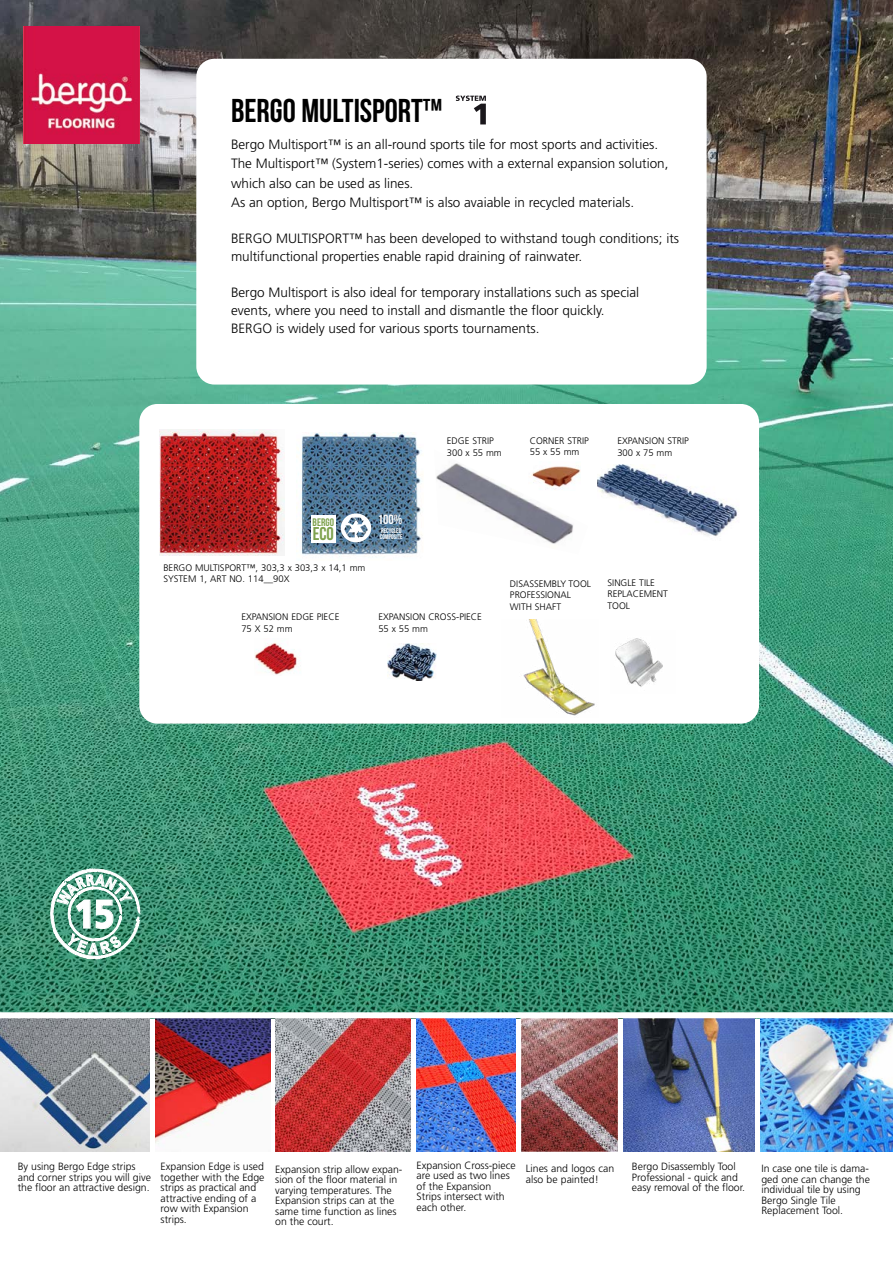
<style>
.page{position:relative;width:893px;height:1263px;background:#fff}
.page>*{position:absolute;margin:0;border:0;box-sizing:border-box;transform-origin:0 0}
.t1{font:900 40.05px "Frutiger";color:#fff;scale:.85 1}
.t2{font:33px "Bebas Neue";color:#000}
.t3{font:18.45px "Bebas Neue";color:#7da14d}
.t4{font:300 13.5px/19.5px "Frutiger";color:#000}
.t5{font:13.5px "Bebas Neue";color:#fff}
.t6{font:10.95px "Bebas Neue";color:#7da14d}
.t7{font:300 10.5px/10.5px "Frutiger";color:#000}
.t8{font:300 9.45px/11.4px "Frutiger";color:#000}
.t9{font:6.75px/6px "Bebas Neue";color:#fff}
</style>
<div class="page">
<img style="left:0;top:0;width:893px;height:1012px">
<div style="left:139px;top:404px;width:620px;height:320px;background:#fff;border-radius:18px"></div>
<div style="left:196px;top:59px;width:511px;height:326px;background:#fff;border-radius:18px"></div>
<img style="left:436px;top:463px;width:145px;height:81px">
<img style="left:523px;top:619px;width:72px;height:97px">
<img style="left:615px;top:638px;width:48px;height:49px">
<img style="left:388px;top:643px;width:48px;height:37px">
<img style="left:597px;top:465px;width:142px;height:71px">
<img style="left:521px;top:1018px;width:97px;height:134px">
<img style="left:0;top:1018px;width:150px;height:134px">
<img style="left:623px;top:1018px;width:132px;height:134px">
<img style="left:760px;top:1018px;width:133px;height:134px">
<img style="left:275px;top:1018px;width:136px;height:134px">
<img style="left:417px;top:1018px;width:99px;height:134px">
<img style="left:155px;top:1018px;width:115px;height:126px">
<img style="left:255px;top:642px;width:43px;height:33px">
<svg style="left:456px;top:96px;width:30px;height:28px"></svg>
<img style="left:159px;top:429px;width:126px;height:126px">
<img style="left:300px;top:432px;width:123px;height:125px">
<div style="left:311px;top:515px;width:25px;height:27px;background:#fff"></div>
<svg style="left:341px;top:513px;width:30px;height:29px"></svg>
<img style="left:23px;top:27px;width:116px;height:117px">
<svg style="left:50px;top:868px;width:91px;height:91px;background:#589c83"></svg>
<h2 class="t2" style="left:231px;top:92px;width:213px">BERGO MULTISPORT™</h2>
<p class="t4" style="left:231px;top:134px;width:439px">Bergo Multisport™ is an all-round sports tile for most sports and activities.<br>The Multisport™ (System1-series) comes with a external expansion solution, which also can be used as lines.<br>As an option, Bergo Multisport™ is also avaiable in recycled materials.</p>
<p class="t4" style="left:231px;top:230px;width:450px;line-height:18px">BERGO MULTISPORT™ has been developed to withstand tough conditions; its multifunctional properties enable rapid draining of rainwater.</p>
<p class="t4" style="left:231px;top:284px;width:410px;line-height:18px">Bergo Multisport is also ideal for temporary installations such as special events, where you need to install and dismantle the floor quickly.<br>BERGO is widely used for various sports tournaments.</p>
<p class="t8" style="left:447px;top:435px;width:56px">EDGE STRIP<br>300 x 55 mm</p>
<p class="t8" style="left:530px;top:435px;width:61px">CORNER STRIP<br>55 x 55 mm</p>
<p class="t8" style="left:617px;top:436px;width:73px">EXPANSION STRIP<br>300 x 75 mm</p>
<p class="t5" style="left:378px;top:512px;width:26px">100%</p>
<p class="t6" style="left:313px;top:516px;width:23px">BERGO</p>
<h3 class="t3" style="left:313px;top:523px;width:23px">ECO</h3>
<p class="t9" style="left:380px;top:527px;width:24px">RECYCLED<br>COMPOSITE</p>
<p class="t8" style="left:163px;top:562px;width:204px">BERGO MULTISPORT™, 303,3 x 303,3 x 14,1 mm<br>SYSTEM 1, ART NO. 114__90X</p>
<p class="t8" style="left:241px;top:612px;width:100px">EXPANSION EDGE PIECE<br>75 X 52 mm</p>
<p class="t8" style="left:378px;top:612px;width:105px">EXPANSION CROSS-PIECE<br>55 x 55 mm</p>
<p class="t8" style="left:510px;top:578px;width:83px">DISASSEMBLY TOOL<br>PROFESSIONAL<br>WITH SHAFT</p>
<p class="t8" style="left:607px;top:577px;width:62px">SINGLE TILE<br>REPLACEMENT<br>TOOL</p>
<h1 class="t1" style="left:74px;top:890px;width:49px">15</h1>
<p class="t7" style="left:417px;top:1160px;width:100px">Expansion Cross-piece are used as two lines of the Expansion<br>Strips intersect with each other.</p>
<p class="t7" style="left:18px;top:1161px;width:135px">By using Bergo Edge strips and corner strips you will give the floor an attractive design.</p>
<p class="t7" style="left:275px;top:1164px;width:129px">Expansion strip allow expan&shy;sion of the floor material in varying temperatures. The<br>Expansion strips can at the same time function as lines on the court.</p>
<p class="t7" style="left:761px;top:1163px;width:110px">In case one tile is dama&shy;ged one can change the individual tile by using<br>Bergo Single Tile<br>Replacement Tool.</p>
<p class="t7" style="left:161px;top:1161px;width:105px">Expansion Edge is used together with the Edge strips as practical and attractive ending of a row with Expansion strips.</p>
<p class="t7" style="left:632px;top:1161px;width:115px">Bergo Disassembly Tool<br>Professional - quick and easy removal of the floor.</p>
<p class="t7" style="left:526px;top:1163px;width:90px">Lines and logos can also be painted!</p>
</div>
